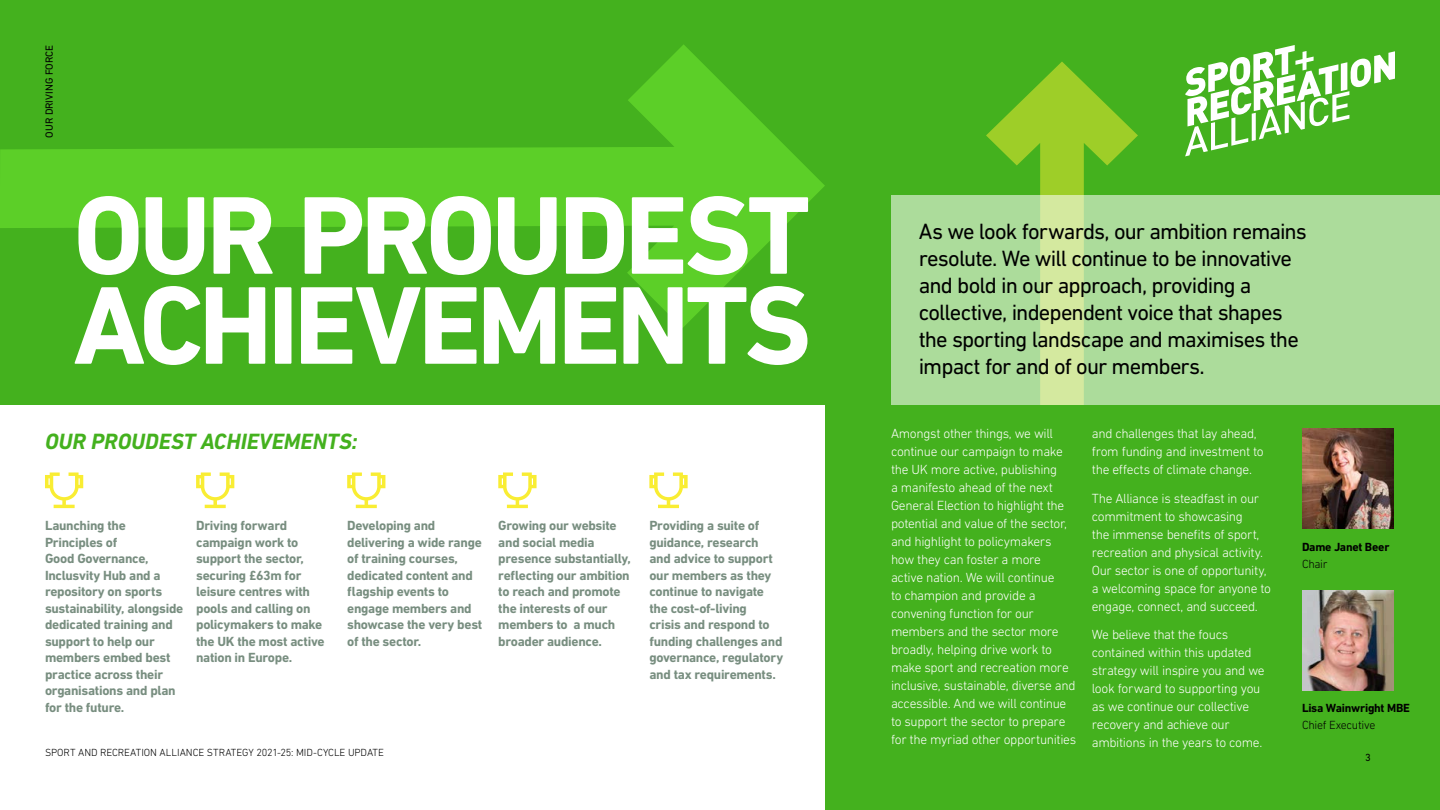
<style>
.page{position:relative;width:1440px;height:810px;background:#fff}
.page>*{position:absolute;margin:0;border:0;box-sizing:border-box;transform-origin:0 0}
.t1{font:700 112.5px/90px "DIN Next LT Pro";letter-spacing:-.045em;color:#fff}
.t2{font:22.5px/27px "DIN Next LT Pro";letter-spacing:-.04em;color:#000}
.t3{font:italic 700 22.5px "DIN Next LT Pro";color:#44b11e}
.t4{font:300 13.5px/18px "DIN Next LT Pro";letter-spacing:-.025em;color:#fff}
.t5{font:700 13.5px/16.5px "DIN Next LT Pro";letter-spacing:-.02em;color:#788e80}
.t6{font:700 12px "DIN Next LT Pro";letter-spacing:-.02em;color:#000}
.t7{font:300 12px "DIN Next LT Pro";letter-spacing:-.025em;color:#000}
.t8{font:300 10.5px "DIN Next LT Pro";letter-spacing:-.01em;color:#000}
.t9{font:10.5px "DIN Next LT Pro";letter-spacing:-.005em;color:#000}
</style>
<div class="page">
<div style="left:0;top:0;width:1440px;height:405px;background:#44b11e"></div>
<div style="left:825px;top:405px;width:615px;height:405px;background:#44b11e"></div>
<svg style="left:1185px;top:45px;width:210px;height:111px"></svg>
<svg style="left:986px;top:62px;width:152px;height:133px"></svg>
<svg style="left:0;top:44px;width:825px;height:284px"></svg>
<svg style="left:45px;top:473px;width:38px;height:35px"></svg>
<svg style="left:196px;top:473px;width:38px;height:35px"></svg>
<svg style="left:347px;top:473px;width:38px;height:35px"></svg>
<svg style="left:498px;top:473px;width:39px;height:35px"></svg>
<svg style="left:649px;top:473px;width:39px;height:35px"></svg>
<svg style="left:891px;top:195px;width:549px;height:210px;background:#afdd9b"></svg>
<img style="left:1303px;top:590px;width:91px;height:100px">
<img style="left:1303px;top:428px;width:91px;height:100px">
<p class="t9" style="left:43px;top:138px;width:94px;rotate:-90deg">OUR DRIVING FORCE</p>
<h1 class="t1" style="left:73px;top:190px;width:740px">OUR PROUDEST<br>ACHIEVEMENTS</h1>
<p class="t2" style="left:919px;top:217px;width:390px">As we look forwards, our ambition remains resolute. We will continue to be innovative and bold in our approach, providing a collective, independent voice that shapes the sporting landscape and maximises the impact for and of our members.</p>
<h2 class="t3" style="left:45px;top:428px;width:314px">OUR PROUDEST ACHIEVEMENTS:</h2>
<p class="t4" style="left:891px;top:424px;width:187px">Amongst other things, we will continue our campaign to make the UK more active, publishing<br>a manifesto ahead of the next<br>General Election to highlight the potential and value of the sector, and highlight to policymakers how they can foster a more active nation. We will continue<br>to champion and provide a convening function for our members and the sector more broadly, helping drive work to make sport and recreation more inclusive, sustainable, diverse and accessible. And we will continue to support the sector to prepare for the myriad other opportunities</p>
<p class="t4" style="left:1092px;top:424px;width:173px">and challenges that lay ahead, from funding and investment to the effects of climate change.</p>
<p class="t4" style="left:1092px;top:489px;width:181px">The Alliance is steadfast in our commitment to showcasing<br>the immense benefits of sport, recreation and physical activity.<br>Our sector is one of opportunity, a welcoming space for anyone to engage, connect, and succeed.</p>
<p class="t4" style="left:1092px;top:625px;width:174px">We believe that the foucs contained within this updated strategy will inspire you and we look forward to supporting you as we continue our collective recovery and achieve our ambitions in the years to come.</p>
<p class="t5" style="left:45px;top:517px;width:140px">Launching the<br>Principles of<br>Good Governance,<br>Inclusvity Hub and a repository on sports sustainability, alongside dedicated training and support to help our members embed best practice across their organisations and plan for the future.</p>
<p class="t5" style="left:498px;top:517px;width:134px">Growing our website and social media presence substantially, reflecting our ambition to reach and promote the interests of our members to a much broader audience.</p>
<p class="t5" style="left:347px;top:517px;width:137px">Developing and delivering a wide range of training courses, dedicated content and flagship events to engage members and showcase the very best of the sector.</p>
<p class="t5" style="left:196px;top:517px;width:130px">Driving forward campaign work to support the sector, securing £63m for leisure centres with pools and calling on policymakers to make the UK the most active nation in Europe.</p>
<p class="t5" style="left:649px;top:517px;width:135px">Providing a suite of guidance, research and advice to support our members as they continue to navigate the cost-of-living<br>crisis and respond to funding challenges and governance, regulatory and tax requirements.</p>
<p class="t8" style="left:45px;top:747px;width:340px">SPORT AND RECREATION ALLIANCE STRATEGY 2021-25: MID-CYCLE UPDATE</p>
<p class="t6" style="left:1302px;top:539px;width:89px">Dame Janet Beer</p>
<p class="t7" style="left:1302px;top:557px;width:27px">Chair</p>
<p class="t6" style="left:1302px;top:700px;width:109px">Lisa Wainwright MBE</p>
<p class="t7" style="left:1302px;top:718px;width:75px">Chief Executive</p>
<p class="t9" style="left:1365px;top:751px;width:7px">3</p>
</div>
